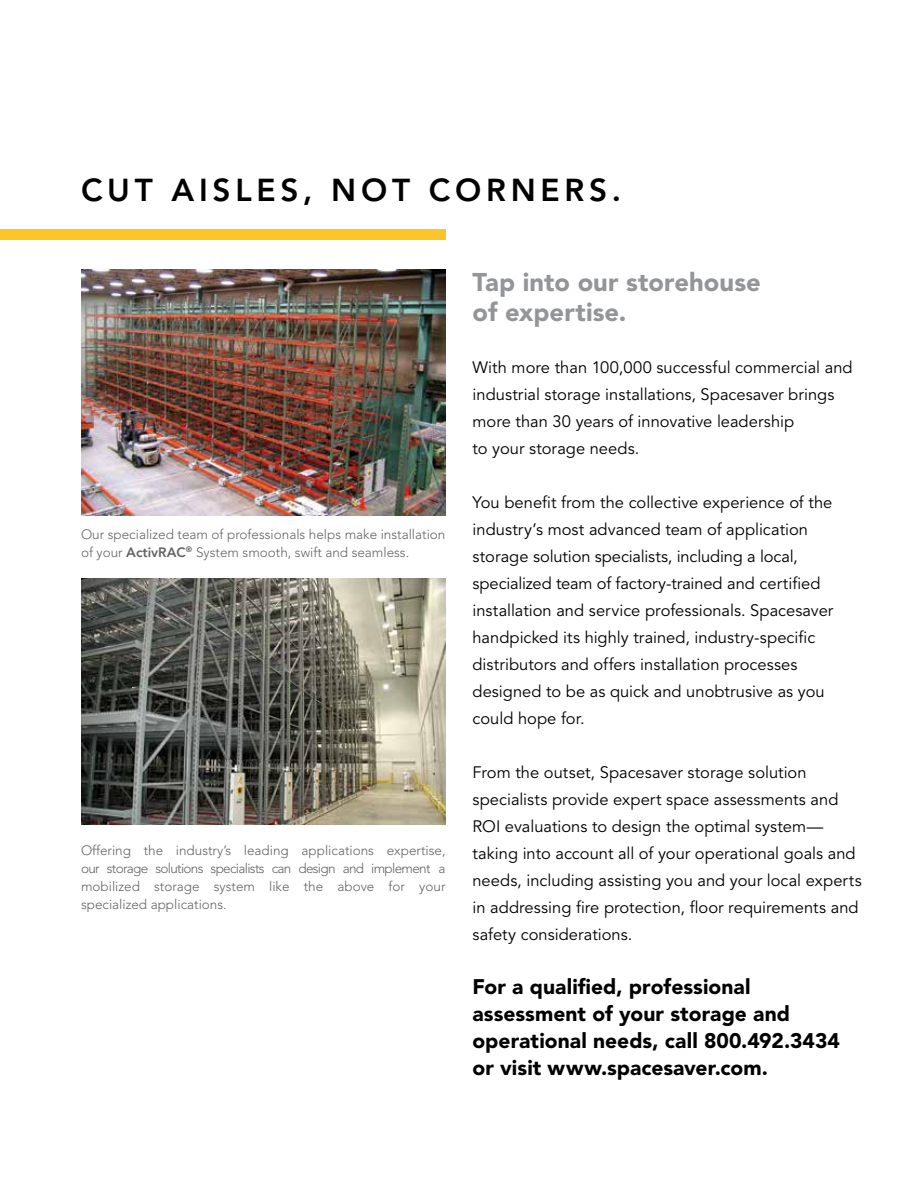
<style>
.page{position:relative;width:918px;height:1188px;background:#fff}
.page>*{position:absolute;margin:0;border:0;box-sizing:border-box;transform-origin:0 0}
.t1{font:800 31.5px "Avenir";letter-spacing:.15em;color:#000}
.t2{font:900 25.5px/30px "Avenir";letter-spacing:.005em;color:#939598}
.t3{font:900 21px/27px "Avenir";letter-spacing:.005em;color:#000}
.t4{font:16.5px/27px "Avenir";color:#000}
.t5{font:300 13.5px/18px "Avenir";color:#636466}
.s1{font-weight:800}
</style>
<div class="page">
<div style="left:0;top:230px;width:446px;height:10px;background:#ffc425"></div>
<img style="left:81px;top:579px;width:365px;height:245px">
<img style="left:81px;top:270px;width:365px;height:246px">
<h1 class="t1" style="left:81px;top:171px;width:542px">CUT AISLES, NOT CORNERS.</h1>
<p class="t5" style="left:81px;top:525px;width:366px">Our specialized team of professionals helps make installation of your <span class="s1">ActivRAC</span><sup>®</sup> System smooth, swift and seamless.</p>
<p class="t5" style="left:81px;top:841px;width:366px;text-align:justify">Offering the industry’s leading applications expertise, our storage solutions specialists can design and implement a mobilized storage system like the above for your specialized applications.</p>
<h2 class="t2" style="left:472px;top:267px;width:290px">Tap into our storehouse of expertise.</h2>
<p class="t4" style="left:472px;top:355px;width:382px">With more than 100,000 successful commercial and industrial storage installations, Spacesaver brings more than 30 years of innovative leadership<br>to your storage needs.</p>
<p class="t4" style="left:472px;top:490px;width:362px">You benefit from the collective experience of the industry’s most advanced team of application storage solution specialists, including a local, specialized team of factory-trained and certified installation and service professionals. Spacesaver handpicked its highly trained, industry-specific distributors and offers installation processes designed to be as quick and unobtrusive as you could hope for.</p>
<p class="t4" style="left:472px;top:760px;width:391px">From the outset, Spacesaver storage solution specialists provide expert space assessments and ROI evaluations to design the optimal system— taking into account all of your operational goals and needs, including assisting you and your local experts in addressing fire protection, floor requirements and safety considerations.</p>
<p class="t3" style="left:472px;top:973px;width:369px">For a qualified, professional assessment of your storage and operational needs, call 800.492.3434 or visit www.spacesaver.com.</p>
</div>
